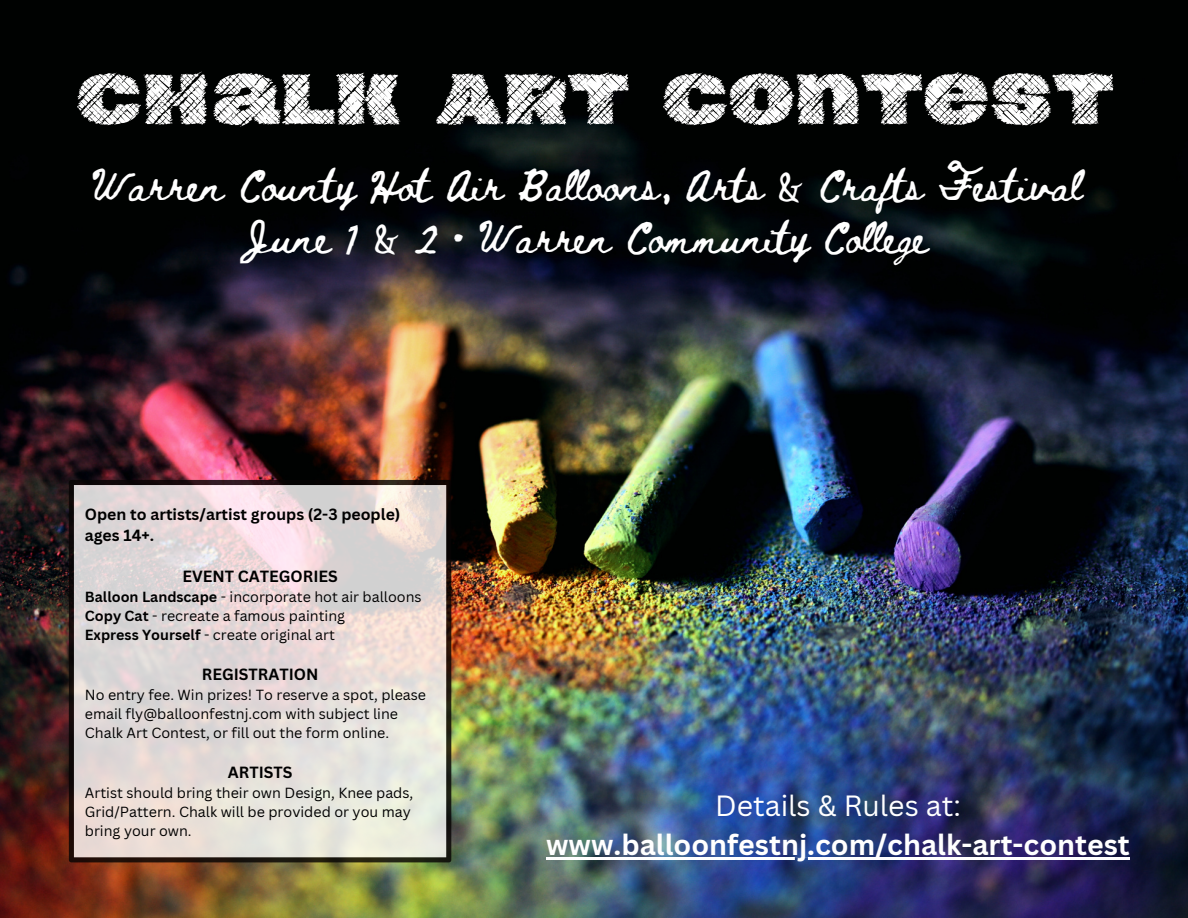
<style>
.page{position:relative;width:1188px;height:918px;background:#fff}
.page>*{position:absolute;margin:0;border:0;box-sizing:border-box;transform-origin:0 0}
.t1{font:900 82.5px "Neultica 4 F Scratched";color:#fff}
.t2{font:31.5px "Beth Ellen";color:#fff}
.t3{font:700 28.5px "Canva Sans";color:#fff}
.t4{font:28.5px "Canva Sans";color:#fff}
.t5{font:700 15.75px/21.3px "Canva Sans";color:#000}
.t6{font:14.25px/19.2px "Canva Sans";color:#000}
.s1{font-weight:700}
</style>
<div class="page">
<img style="left:0;top:0;width:1188px;height:918px">
<svg style="left:69px;top:480px;width:382px;height:382px;background:#dad1ce"></svg>
<hr style="left:546px;top:858px;width:584px;height:2px;background:#fff">
<p class="t1" style="left:76px;top:63px;width:1038px">CHALK ART CONTEST</p>
<p class="t2" style="left:91px;top:171px;width:992px">Warren County Hot Air Balloons, Arts &amp; Crafts Festival</p>
<p class="t2" style="left:246px;top:222px;width:683px">June 1 &amp; 2 • Warren Community College</p>
<p class="t5" style="left:85px;top:503px;width:317px">Open to artists/artist groups (2-3 people) ages 14+.</p>
<p class="t5" style="left:182px;top:565px;width:157px">EVENT CATEGORIES</p>
<p class="t6" style="left:85px;top:587px;width:338px"><span class="s1">Balloon Landscape</span> - incorporate hot air balloons</p>
<p class="t6" style="left:85px;top:606px;width:262px"><span class="s1">Copy Cat</span> - recreate a famous painting</p>
<p class="t6" style="left:85px;top:625px;width:252px"><span class="s1">Express Yourself</span> - create original art</p>
<p class="t5" style="left:202px;top:663px;width:118px">REGISTRATION</p>
<p class="t6" style="left:85px;top:685px;width:343px">No entry fee. Win prizes! To reserve a spot, please email fly@balloonfestnj.com with subject line<br>Chalk Art Contest, or fill out the form online.</p>
<p class="t5" style="left:228px;top:761px;width:66px">ARTISTS</p>
<p class="t6" style="left:85px;top:783px;width:330px">Artist should bring their own Design, Knee pads,<br>Grid/Pattern. Chalk will be provided or you may bring your own.</p>
<p class="t4" style="left:715px;top:786px;width:247px">Details &amp; Rules at:</p>
<p class="t3" style="left:546px;top:825px;width:585px">www.balloonfestnj.com/chalk-art-contest</p>
</div>
